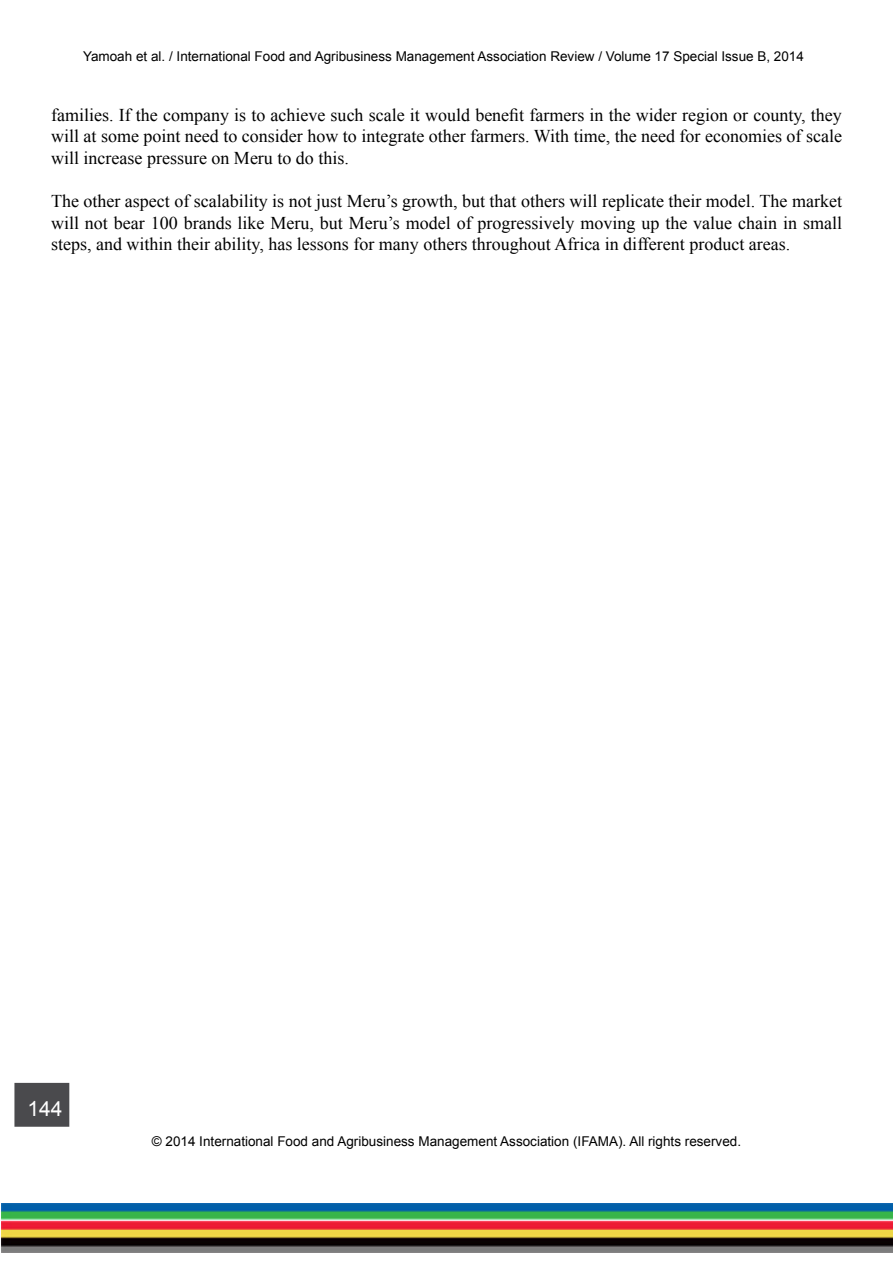
<style>
.page{position:relative;width:893px;height:1263px;background:#fff}
.page>*{position:absolute;margin:0;border:0;box-sizing:border-box;transform-origin:0 0}
.t1{font:21px "Arial";color:#fff}
.t2{font:18px/21.6px "Times New Roman";color:#000;text-align:justify}
.t3{font:13.5px "Arial";color:#000}
</style>
<div class="page">
<div style="left:15px;top:1083px;width:54px;height:43px;background:#4a4a4d"></div>
<div style="left:14px;top:1083px;width:55px;height:44px;border:2px solid #4a4a4d"></div>
<img style="left:1px;top:1204px;width:892px;height:48px">
<p class="t3" style="left:83px;top:47px;width:722px">Yamoah et al. / International Food and Agribusiness Management Association Review / Volume 17 Special Issue B, 2014</p>
<p class="t2" style="left:51px;top:103px;width:792px">families. If the company is to achieve such scale it would benefit farmers in the wider region or county, they will at some point need to consider how to integrate other farmers. With time, the need for economies of scale will increase pressure on Meru to do this.</p>
<p class="t2" style="left:51px;top:190px;width:792px">The other aspect of scalability is not just Meru’s growth, but that others will replicate their model. The market will not bear 100 brands like Meru, but Meru’s model of progressively moving up the value chain in small steps, and within their ability, has lessons for many others throughout Africa in different product areas.</p>
<p class="t1" style="left:28px;top:1095px;width:37px">144</p>
<p class="t3" style="left:152px;top:1133px;width:591px">© 2014 International Food and Agribusiness Management Association (IFAMA). All rights reserved.</p>
</div>
